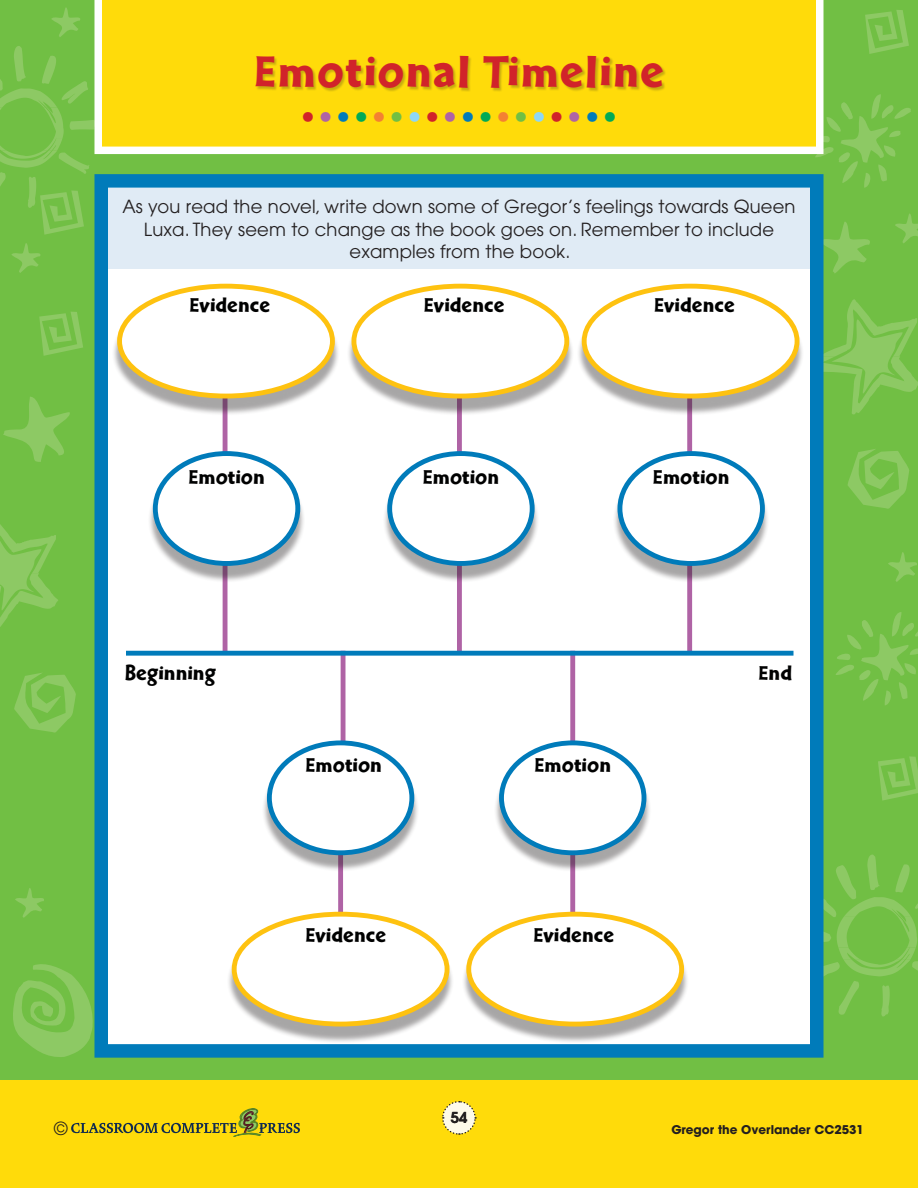
<style>
.page{position:relative;width:918px;height:1188px;background:#fff}
.page>*{position:absolute;margin:0;border:0;box-sizing:border-box;transform-origin:0 0}
.TG_Main_Header{font:46.5px "Cal Sans Heavy KB";letter-spacing:.04em;color:#d1232a}
.t1{font:700 42px "Futura";color:#d1232a}
.body_copy_AG_12_15{font:21px "Cal Sans Heavy KB";letter-spacing:.01em;color:#000101}
.body_copy_AG_12_15-2{font:18px/22.5px "Avant Garde";letter-spacing:.01em;color:#231f20;text-align:center}
.t2{font:600 15px "Avant Garde";color:#231f20}
.t3{font:700 12px "Avant Garde";color:#231f20}
.s1{color:#af63a5}
.s2{color:#007bba}
.s3{color:#00aa56}
.s4{color:#f48032}
.s5{color:#71bf44}
.s6{color:#8dd7f7}
</style>
<div class="page">
<div style="left:0;top:1080px;width:918px;height:108px;background:#ffdb0a"></div>
<svg style="left:71px;top:1109px;width:229px;height:28px"></svg>
<svg style="left:442px;top:1101px;width:35px;height:34px"></svg>
<div style="left:0;top:0;width:918px;height:1080px;background:#71bf44"></div>
<svg style="left:824px;top:855px;width:94px;height:162px"></svg>
<svg style="left:824px;top:299px;width:94px;height:116px"></svg>
<svg style="left:848px;top:449px;width:61px;height:60px"></svg>
<svg style="left:836px;top:612px;width:82px;height:93px"></svg>
<svg style="left:878px;top:756px;width:40px;height:45px"></svg>
<svg style="left:888px;top:552px;width:29px;height:30px"></svg>
<svg style="left:895px;top:213px;width:23px;height:30px"></svg>
<svg style="left:827px;top:94px;width:84px;height:94px"></svg>
<svg style="left:865px;top:10px;width:44px;height:44px"></svg>
<svg style="left:824px;top:222px;width:46px;height:51px"></svg>
<svg style="left:13px;top:964px;width:80px;height:93px"></svg>
<svg style="left:14px;top:673px;width:62px;height:60px"></svg>
<svg style="left:3px;top:397px;width:67px;height:65px"></svg>
<svg style="left:51px;top:8px;width:29px;height:29px"></svg>
<svg style="left:11px;top:243px;width:30px;height:30px"></svg>
<svg style="left:0;top:46px;width:91px;height:189px"></svg>
<svg style="left:0;top:524px;width:58px;height:103px"></svg>
<svg style="left:39px;top:312px;width:44px;height:44px"></svg>
<svg style="left:15px;top:888px;width:29px;height:30px"></svg>
<svg style="left:91px;top:0;width:736px;height:157px;background:#fadd1f"></svg>
<div style="left:94px;top:174px;width:730px;height:884px;background:#fff;border:14px solid #007bba"></div>
<div style="left:108px;top:188px;width:702px;height:81px;background:#e0ebf5"></div>
<hr style="left:223px;top:532px;width:4px;height:121px;background:#af63a5">
<hr style="left:223px;top:376px;width:4px;height:90px;background:#af63a5">
<div style="left:148px;top:458px;width:157px;height:125px;background:#231f20;opacity:.4"></div>
<div style="left:155px;top:454px;width:143px;height:109px;background:#fff;border-radius:50%"></div>
<div style="left:153px;top:451px;width:147px;height:115px;border:5px solid #007bba;border-radius:50%"></div>
<div style="left:112px;top:291px;width:228px;height:124px;background:#231f20;opacity:.4"></div>
<div style="left:120px;top:286px;width:212px;height:110px;background:#fff;border-radius:50%"></div>
<div style="left:117px;top:284px;width:218px;height:114px;border:5px solid #fec210;border-radius:50%"></div>
<div style="left:457px;top:532px;width:5px;height:121px;background:#af63a5"></div>
<div style="left:457px;top:376px;width:5px;height:90px;background:#af63a5"></div>
<div style="left:382px;top:458px;width:157px;height:125px;background:#231f20;opacity:.4"></div>
<div style="left:390px;top:454px;width:142px;height:109px;background:#fff;border-radius:50%"></div>
<div style="left:387px;top:451px;width:148px;height:115px;border:5px solid #007bba;border-radius:50%"></div>
<div style="left:346px;top:291px;width:228px;height:124px;background:#231f20;opacity:.4"></div>
<div style="left:354px;top:286px;width:213px;height:110px;background:#fff;border-radius:50%"></div>
<div style="left:351px;top:284px;width:218px;height:114px;border:5px solid #fec210;border-radius:50%"></div>
<div style="left:687px;top:532px;width:5px;height:121px;background:#af63a5"></div>
<div style="left:687px;top:376px;width:5px;height:90px;background:#af63a5"></div>
<div style="left:612px;top:458px;width:158px;height:125px;background:#231f20;opacity:.4"></div>
<div style="left:620px;top:454px;width:142px;height:109px;background:#fff;border-radius:50%"></div>
<div style="left:617px;top:451px;width:148px;height:115px;border:5px solid #007bba;border-radius:50%"></div>
<div style="left:577px;top:291px;width:228px;height:124px;background:#231f20;opacity:.4"></div>
<div style="left:584px;top:286px;width:213px;height:110px;background:#fff;border-radius:50%"></div>
<div style="left:582px;top:284px;width:218px;height:114px;border:5px solid #fec210;border-radius:50%"></div>
<hr style="left:341px;top:651px;width:4px;height:121px;background:#af63a5">
<div style="left:338px;top:841px;width:5px;height:90px;background:#af63a5"></div>
<div style="left:262px;top:747px;width:157px;height:125px;background:#231f20;opacity:.4"></div>
<div style="left:269px;top:743px;width:143px;height:110px;background:#fff;border-radius:50%"></div>
<div style="left:267px;top:740px;width:147px;height:115px;border:5px solid #007bba;border-radius:50%"></div>
<div style="left:227px;top:919px;width:228px;height:124px;background:#231f20;opacity:.4"></div>
<div style="left:234px;top:914px;width:213px;height:110px;background:#fff;border-radius:50%"></div>
<div style="left:232px;top:912px;width:218px;height:115px;border:5px solid #fec210;border-radius:50%"></div>
<div style="left:570px;top:651px;width:5px;height:121px;background:#af63a5"></div>
<div style="left:570px;top:841px;width:5px;height:90px;background:#af63a5"></div>
<div style="left:494px;top:747px;width:157px;height:125px;background:#231f20;opacity:.4"></div>
<div style="left:501px;top:743px;width:143px;height:110px;background:#fff;border-radius:50%"></div>
<div style="left:499px;top:740px;width:147px;height:115px;border:5px solid #007bba;border-radius:50%"></div>
<div style="left:461px;top:919px;width:228px;height:124px;background:#231f20;opacity:.4"></div>
<div style="left:469px;top:914px;width:213px;height:110px;background:#fff;border-radius:50%"></div>
<div style="left:466px;top:912px;width:218px;height:115px;border:5px solid #fec210;border-radius:50%"></div>
<div style="left:256px;top:56px;width:411px;height:37px;background:#231f20;opacity:.25"></div>
<div style="left:126px;top:651px;width:668px;height:5px;background:#007bba"></div>
<p class="TG_Main_Header" style="left:254px;top:45px;width:411px">Emotional Timeline</p>
<p class="t1" style="left:301px;top:78px;width:318px">.<span class="s1">.</span><span class="s2">.</span><span class="s3">.</span><span class="s4">.</span><span class="s5">.</span><span class="s6">.</span>.<span class="s1">.</span><span class="s2">.</span><span class="s3">.</span><span class="s4">.</span><span class="s5">.</span><span class="s6">.</span>.<span class="s1">.</span><span class="s2">.</span><span class="s3">.</span></p>
<p class="body_copy_AG_12_15-2" style="left:122px;top:195px;width:675px">As you read the novel, write down some of Gregor’s feelings towards Queen<br>Luxa. They seem to change as the book goes on. Remember to include examples from the book.</p>
<p class="body_copy_AG_12_15" style="left:190px;top:293px;width:82px">Evidence</p>
<p class="body_copy_AG_12_15" style="left:188px;top:465px;width:78px">Emotion</p>
<p class="body_copy_AG_12_15" style="left:424px;top:293px;width:82px">Evidence</p>
<p class="body_copy_AG_12_15" style="left:423px;top:465px;width:78px">Emotion</p>
<p class="body_copy_AG_12_15" style="left:654px;top:293px;width:82px">Evidence</p>
<p class="body_copy_AG_12_15" style="left:653px;top:465px;width:78px">Emotion</p>
<p class="body_copy_AG_12_15" style="left:125px;top:661px;width:92px">Beginning</p>
<p class="body_copy_AG_12_15" style="left:759px;top:661px;width:35px">End</p>
<p class="body_copy_AG_12_15" style="left:305px;top:753px;width:78px">Emotion</p>
<p class="body_copy_AG_12_15" style="left:534px;top:753px;width:78px">Emotion</p>
<p class="body_copy_AG_12_15" style="left:305px;top:923px;width:82px">Evidence</p>
<p class="body_copy_AG_12_15" style="left:533px;top:923px;width:82px">Evidence</p>
<p class="t2" style="left:451px;top:1108px;width:18px">54</p>
<p class="body_copy_AG_12_15-2" style="left:54px;top:1117px;width:15px">©</p>
<p class="t3" style="left:671px;top:1122px;width:194px">Gregor the Overlander CC2531</p>
</div>
